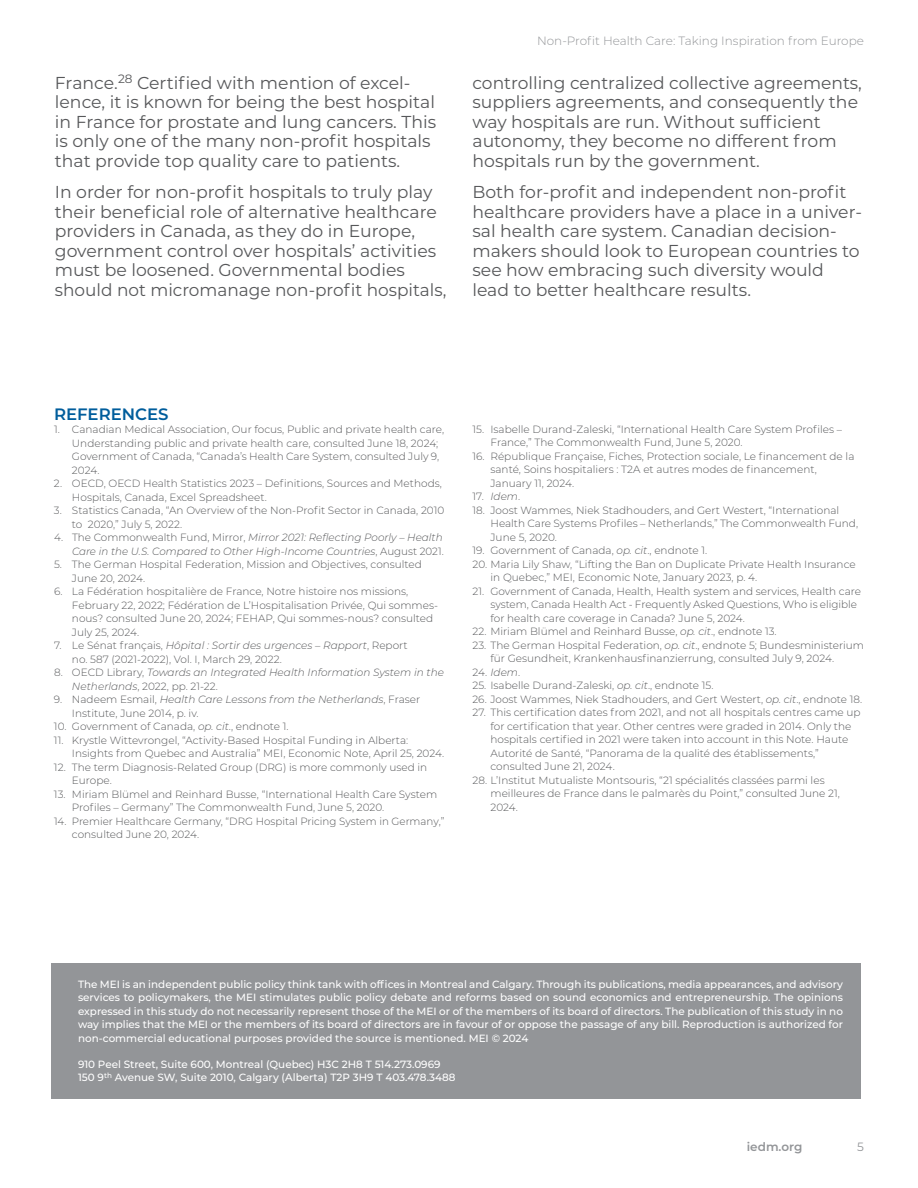
<style>
.page{position:relative;width:918px;height:1188px;background:#fff}
.page>*{position:absolute;margin:0;border:0;box-sizing:border-box;transform-origin:0 0}
.t1{font:17.25px/19.5px "Montserrat";color:#57585a}
.t2{font:600 16.5px "Montserrat";color:#005d9c}
.t3{font:300 12px "Montserrat";color:#939598}
.t4{font:600 12px "Montserrat";color:#939598}
.t5{font:12px "Montserrat";color:#939598}
.t6{font:300 10.5px/13.5px "Montserrat";color:#57585a}
.t7{font:500 10.5px/13.5px "Montserrat";color:#fff;text-align:justify}
.t8{font:italic 300 10.5px/13.5px "Montserrat";color:#57585a;text-align:right}
.s1{font-style:normal}
.s2{font-style:italic}
</style>
<div class="page">
<div style="left:51px;top:963px;width:810px;height:135px;background:#939598"></div>
<h1 class="t1" style="left:55px;top:72px;width:383px">France.<sup>28</sup> Certified with mention of excel&shy;lence, it is known for being the best hospital in France for prostate and lung cancers. This is only one of the many non-profit hospitals that provide top quality care to patients.</h1>
<p class="t1" style="left:55px;top:182px;width:393px">In order for non-profit hospitals to truly play their beneficial role of alternative healthcare providers in Canada, as they do in Europe, government control over hospitals’ activities must be loosened. Governmental bodies should not micromanage non-profit hospitals,</p>
<p class="t3" style="left:537px;top:33px;width:328px">Non-Profit Health Care: Taking Inspiration from Europe</p>
<h1 class="t1" style="left:472px;top:72px;width:391px">controlling centralized collective agreements, suppliers agreements, and consequently the way hospitals are run. Without sufficient autonomy, they become no different from hospitals run by the government.</h1>
<p class="t1" style="left:472px;top:182px;width:391px">Both for-profit and independent non-profit healthcare providers have a place in a univer&shy;sal health care system. Canadian decision&shy;makers should look to European countries to see how embracing such diversity would lead to better healthcare results.</p>
<h2 class="t2" style="left:54px;top:402px;width:116px">REFERENCES</h2>
<p class="t6" style="left:72px;top:422px;width:374px;text-indent:-18px">1. Canadian Medical Association, Our focus, Public and private health care, Understanding public and private health care, consulted June 18, 2024; Government of Canada, “Canada’s Health Care System, consulted July 9, 2024.</p>
<p class="t6" style="left:72px;top:476px;width:371px;text-indent:-18px">2. OECD, OECD Health Statistics 2023 – Definitions, Sources and Methods,<br>Hospitals, Canada, Excel Spreadsheet.</p>
<p class="t6" style="left:72px;top:503px;width:374px;text-indent:-18px">3. Statistics Canada, “An Overview of the Non-Profit Sector in Canada, 2010 to 2020,” July 5, 2022.</p>
<p class="t8" style="left:54px;top:530px;width:391px"><span class="s1">4. The Commonwealth Fund, Mirror,</span> Mirror 2021: Reflecting Poorly – Health<br>Care in the U.S. Compared to Other High-Income Countries<span class="s1">, August 2021.</span></p>
<p class="t6" style="left:72px;top:557px;width:351px;text-indent:-18px">5. The German Hospital Federation, Mission and Objectives, consulted<br>June 20, 2024.</p>
<p class="t6" style="left:72px;top:584px;width:368px;text-indent:-18px">6. La Fédération hospitalière de France, Notre histoire nos missions, February 22, 2022; Fédération de L’Hospitalisation Privée, Qui sommes&shy;nous? consulted June 20, 2024; FEHAP, Qui sommes-nous? consulted July 25, 2024.</p>
<p class="t6" style="left:72px;top:638px;width:337px;text-indent:-18px">7. Le Sénat français, <span class="s2">Hôpital : Sortir des urgences – Rapport</span>, Report no. 587 (2021-2022), Vol. I, March 29, 2022.</p>
<p class="t8" style="left:72px;top:665px;width:374px;text-align:left;text-indent:-18px"><span class="s1">8. OECD Library,</span> Towards an Integrated Health Information System in the<br>Netherlands<span class="s1">, 2022, pp. 21-22.</span></p>
<p class="t6" style="left:72px;top:692px;width:350px;text-indent:-18px">9. Nadeem Esmail, <span class="s2">Health Care Lessons from the Netherlands</span>, Fraser<br>Institute, June 2014, p. iv.</p>
<p class="t6" style="left:54px;top:719px;width:236px">10. Government of Canada, <span class="s2">op. cit</span>., endnote 1.</p>
<p class="t6" style="left:72px;top:733px;width:374px;text-indent:-18px">11. Krystle Wittevrongel, “Activity-Based Hospital Funding in Alberta:<br>Insights from Quebec and Australia” MEI, Economic Note, April 25, 2024.</p>
<p class="t6" style="left:72px;top:760px;width:357px;text-indent:-18px">12. The term Diagnosis-Related Group (DRG) is more commonly used in<br>Europe.</p>
<p class="t6" style="left:72px;top:787px;width:367px;text-indent:-18px">13. Miriam Blümel and Reinhard Busse, “International Health Care System<br>Profiles – Germany” The Commonwealth Fund, June 5, 2020.</p>
<p class="t6" style="left:72px;top:814px;width:374px;text-indent:-18px">14. Premier Healthcare Germany, “DRG Hospital Pricing System in Germany,” consulted June 20, 2024.</p>
<p class="t6" style="left:490px;top:422px;width:353px;text-indent:-18px">15. Isabelle Durand-Zaleski, “International Health Care System Profiles –<br>France,” The Commonwealth Fund, June 5, 2020.</p>
<p class="t6" style="left:490px;top:449px;width:365px;text-indent:-18px">16. République Française, Fiches, Protection sociale, Le financement de la santé, Soins hospitaliers : T2A et autres modes de financement,<br>January 11, 2024.</p>
<p class="t6" style="left:472px;top:489px;width:49px">17. <span class="s2">Idem</span>.</p>
<p class="t6" style="left:490px;top:503px;width:369px;text-indent:-18px">18. Joost Wammes, Niek Stadhouders, and Gert Westert, “International<br>Health Care Systems Profiles – Netherlands,” The Commonwealth Fund,<br>June 5, 2020.</p>
<p class="t6" style="left:472px;top:543px;width:236px">19. Government of Canada, <span class="s2">op. cit</span>., endnote 1.</p>
<p class="t6" style="left:490px;top:557px;width:367px;text-indent:-18px">20. Maria Lily Shaw, “Lifting the Ban on Duplicate Private Health Insurance in Quebec,” MEI, Economic Note, January 2023, p. 4.</p>
<p class="t6" style="left:490px;top:584px;width:372px;text-indent:-18px">21. Government of Canada, Health, Health system and services, Health care system, Canada Health Act - Frequently Asked Questions, Who is eligible for health care coverage in Canada? June 5, 2024.</p>
<p class="t6" style="left:472px;top:624px;width:306px">22. Miriam Blümel and Reinhard Busse, <span class="s2">op. cit</span>., endnote 13.</p>
<p class="t6" style="left:490px;top:638px;width:375px;text-indent:-18px">23. The German Hospital Federation, <span class="s2">op. cit</span>., endnote 5; Bundesministerium für Gesundheit, Krankenhausfinanzierrung, consulted July 9, 2024.</p>
<p class="t6" style="left:472px;top:665px;width:49px">24. <span class="s2">Idem</span>.</p>
<p class="t6" style="left:472px;top:678px;width:243px">25. Isabelle Durand-Zaleski, <span class="s2">op. cit</span>., endnote 15.</p>
<p class="t6" style="left:472px;top:692px;width:391px">26. Joost Wammes, Niek Stadhouders, and Gert Westert, <span class="s2">op. cit</span>., endnote 18.</p>
<p class="t6" style="left:490px;top:705px;width:372px;text-indent:-18px">27. This certification dates from 2021, and not all hospitals centres came up for certification that year. Other centres were graded in 2014. Only the hospitals certified in 2021 were taken into account in this Note. Haute Autorité de Santé, “Panorama de la qualité des établissements,” consulted June 21, 2024.</p>
<p class="t6" style="left:490px;top:773px;width:351px;text-indent:-18px">28. L’Institut Mutualiste Montsouris, “21 spécialités classées parmi les meilleures de France dans le palmarès du Point,” consulted June 21,<br>2024.</p>
<p class="t7" style="left:78px;top:977px;width:767px">The MEI is an independent public policy think tank with offices in Montreal and Calgary. Through its publications, media appearances, and advisory services to policymakers, the MEI stimulates public policy debate and reforms based on sound economics and entrepreneurship. The opinions expressed in this study do not necessarily represent those of the MEI or of the members of its board of directors. The publication of this study in no way implies that the MEI or the members of its board of directors are in favour of or oppose the passage of any bill. Reproduction is authorized for non-commercial educational purposes provided the source is mentioned. MEI © 2024</p>
<p class="t7" style="left:78px;top:1057px;width:379px">910 Peel Street, Suite 600, Montreal (Quebec) H3C 2H8 T 514.273.0969<br>150 9<sup>th</sup> Avenue SW, Suite 2010, Calgary (Alberta) T2P 3H9 T 403.478.3488</p>
<p class="t4" style="left:747px;top:1138px;width:57px">iedm.org</p>
<p class="t5" style="left:857px;top:1139px;width:8px">5</p>
</div>
